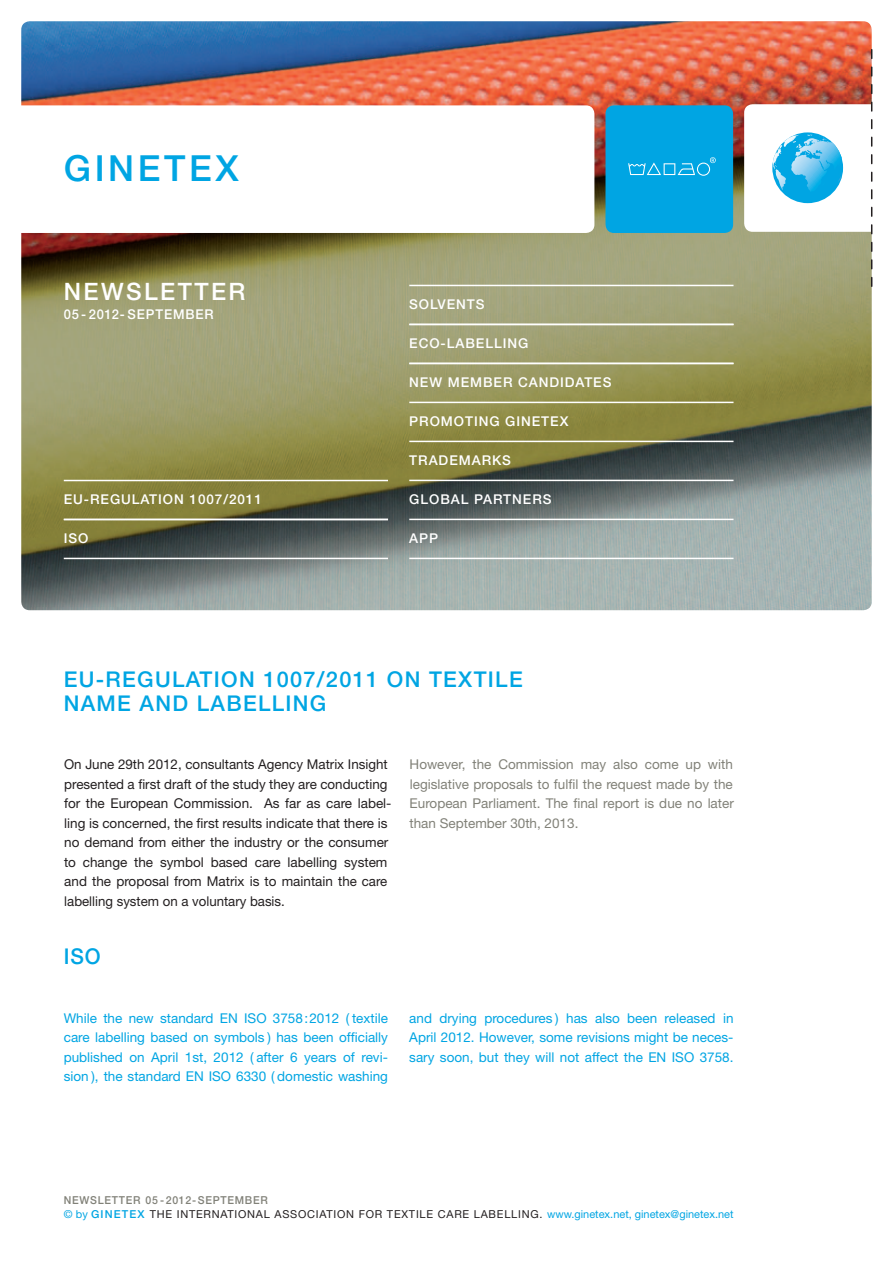
<style>
.page{position:relative;width:893px;height:1263px;background:#fff}
.page>*{position:absolute;margin:0;border:0;box-sizing:border-box;transform-origin:0 0}
.t1{font:500 36px "Helvetica Neue LT Std";letter-spacing:.1em;color:#00a5e3}
.t2{font:500 24px "Helvetica Neue LT Std";letter-spacing:.1em;color:#fff}
.t3{font:500 21.75px/23.4px "Helvetica Neue";letter-spacing:.06em;color:#00a5e3}
.t4{font:500 21.75px "Helvetica Neue";letter-spacing:.06em;color:#00a5e3;scale:.96 1}
.t5{font:13.5px/19.5px "Helvetica Neue";color:#231f20}
.t6{font:13.5px/19.5px "Helvetica Neue";color:#00a5e3;text-align:justify}
.t7{font:13.5px/19.5px "Helvetica Neue";color:#818178;text-align:justify}
.t8{font:500 13.5px "Helvetica Neue";letter-spacing:.07em;color:#fff}
.t9{font:500 13.5px "Helvetica Neue LT Std";letter-spacing:.07em;color:#fff;scale:.96 1}
.t10{font:10.95px/13.2px "Helvetica Neue";letter-spacing:.07em;color:#231f20}
.s1{font-weight:500;color:#818178}
.s2{color:#00a5e3}
.s3{font-weight:500;color:#00a5e3}
</style>
<div class="page">
<img style="left:21px;top:21px;width:851px;height:589px">
<div style="left:744px;top:104px;width:149px;height:128px;background:#fff;border-radius:9px"></div>
<div style="left:0;top:105px;width:594px;height:128px;background:#fff;border-radius:9px"></div>
<svg style="left:772px;top:132px;width:71px;height:71px;background:#36b6e8"></svg>
<svg style="left:783px;top:135px;width:29px;height:12px"></svg>
<svg style="left:871px;top:50px;width:1px;height:236px"></svg>
<div style="left:605px;top:105px;width:128px;height:128px;background:#00a5e3;border-radius:9px"></div>
<svg style="left:628px;top:157px;width:88px;height:19px"></svg>
<hr style="left:409px;top:285px;width:324px;height:1px;background:#fff">
<hr style="left:409px;top:324px;width:324px;height:1px;background:#fff">
<hr style="left:409px;top:363px;width:324px;height:1px;background:#fff">
<hr style="left:409px;top:402px;width:324px;height:1px;background:#fff">
<hr style="left:409px;top:441px;width:324px;height:1px;background:#fff">
<hr style="left:409px;top:480px;width:324px;height:1px;background:#fff">
<hr style="left:409px;top:519px;width:324px;height:1px;background:#fff">
<hr style="left:409px;top:558px;width:324px;height:1px;background:#fff">
<hr style="left:64px;top:480px;width:324px;height:1px;background:#fff">
<hr style="left:64px;top:519px;width:324px;height:1px;background:#fff">
<hr style="left:64px;top:558px;width:324px;height:1px;background:#fff">
<h1 class="t1" style="left:64px;top:147px;width:176px">GINETEX</h1>
<h2 class="t2" style="left:64px;top:277px;width:183px">NEWSLETTER</h2>
<p class="t9" style="left:64px;top:307px;width:158px">05- 2012- SEPTEMBER</p>
<p class="t8" style="left:64px;top:492px;width:200px">EU-REGULATION 1007/2011</p>
<p class="t8" style="left:64px;top:531px;width:26px">ISO</p>
<p class="t8" style="left:409px;top:296px;width:77px">SOLVENTS</p>
<p class="t8" style="left:409px;top:335px;width:121px">ECO-LABELLING</p>
<p class="t8" style="left:409px;top:374px;width:204px">NEW MEMBER CANDIDATES</p>
<p class="t8" style="left:409px;top:414px;width:161px">PROMOTING GINETEX</p>
<p class="t8" style="left:409px;top:453px;width:103px">TRADEMARKS</p>
<p class="t8" style="left:409px;top:492px;width:144px">GLOBAL PARTNERS</p>
<p class="t8" style="left:409px;top:531px;width:30px">APP</p>
<h3 class="t3" style="left:64px;top:667px;width:460px">EU-REGULATION 1007/2011 ON TEXTILE<br>NAME AND LABELLING</h3>
<p class="t5" style="left:64px;top:754px;width:329px">On June 29th 2012, consultants Agency Matrix Insight presented a first draft of the study they are conducting for the European Commission. As far as care label&shy;ling is concerned, the first results indicate that there is no demand from either the industry or the consumer to change the symbol based care labelling system and the proposal from Matrix is to maintain the care labelling system on a voluntary basis.</p>
<p class="t7" style="left:410px;top:754px;width:326px">However, the Commission may also come up with legislative proposals to fulfil the request made by the European Parliament. The final report is due no later than September 30th, 2013.</p>
<h3 class="t4" style="left:64px;top:943px;width:40px">ISO</h3>
<p class="t6" style="left:64px;top:1008px;width:326px">While the new standard EN ISO 3758:2012 ( textile care labelling based on symbols ) has been officially published on April 1st, 2012 ( after 6 years of revi&shy;sion ), the standard EN ISO 6330 ( domestic washing</p>
<p class="t6" style="left:409px;top:1008px;width:326px">and drying procedures ) has also been released in April 2012. However, some revisions might be neces&shy;sary soon, but they will not affect the EN ISO 3758.</p>
<p class="t10" style="left:64px;top:1194px;width:671px"><span class="s1">NEWSLETTER 05-2012-SEPTEMBER<br></span><span class="s2">© by</span> <span class="s3">GINETEX</span> THE INTERNATIONAL ASSOCIATION FOR TEXTILE CARE LABELLING. <span class="s2">www.ginetex.net, ginetex@ginetex.net</span></p>
</div>
